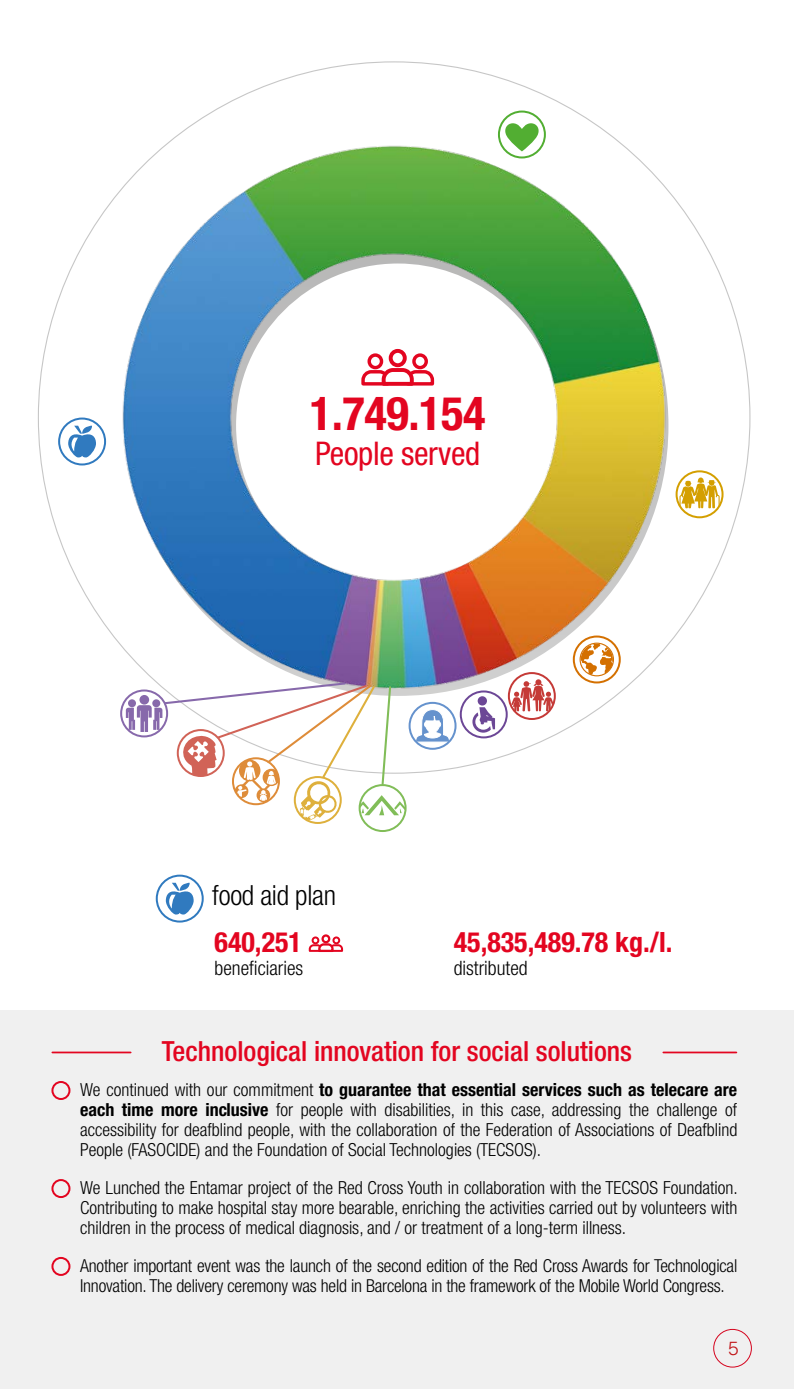
<style>
.page{position:relative;width:794px;height:1389px;background:#fff}
.page>*{position:absolute;margin:0;border:0;box-sizing:border-box;transform-origin:0 0}
.t1{font:700 condensed 46.6px "Helvetica Neue";letter-spacing:-.01em;color:#e30520}
.t2{font:condensed 32.6px "Helvetica Neue";letter-spacing:-.01em;color:#e30520}
.t3{font:700 condensed 28px "Helvetica Neue";color:#e30520}
.t4{font:500 condensed 27.8px "Helvetica Neue";color:#e30520}
.t5{font:300 condensed 27.8px "Helvetica Neue";letter-spacing:-.01em;color:#000}
.t6{font:300 condensed 19.8px "Helvetica Neue";color:#000}
.t7{font:300 19.8px "SF Compact Display";color:#cd171a}
.t8{font:300 condensed 18px/19.8px "Helvetica Neue";color:#000;text-align:justify}
.t9{font:300 condensed 17.8px/19.8px "Helvetica Neue";letter-spacing:-.01em;color:#000}
.s1{font-weight:700}
</style>
<div class="page">
<div style="left:0;top:1010px;width:794px;height:379px;background:#f0f0f0"></div>
<svg style="left:308px;top:936px;width:36px;height:16px"></svg>
<div style="left:321px;top:934px;width:9px;height:9px;border:2px solid #e30520;border-radius:50%"></div>
<div style="left:156px;top:875px;width:48px;height:48px;border:2px solid #307abf;border-radius:50%"></div>
<svg style="left:166px;top:883px;width:28px;height:32px"></svg>
<div style="left:51px;top:1081px;width:19px;height:19px;border:2px solid #e30520;border-radius:50%"></div>
<div style="left:51px;top:1179px;width:19px;height:19px;border:2px solid #e30520;border-radius:50%"></div>
<div style="left:51px;top:1257px;width:19px;height:19px;border:2px solid #e30520;border-radius:50%"></div>
<hr style="left:52px;top:1052px;width:79px;height:1px;background:#e30520">
<hr style="left:663px;top:1052px;width:73px;height:1px;background:#e30520">
<img style="left:120px;top:144px;width:547px;height:547px">
<div style="left:498px;top:111px;width:48px;height:47px;border:2px solid #52ae32;border-radius:50%"></div>
<svg style="left:503px;top:123px;width:37px;height:28px"></svg>
<div style="left:573px;top:636px;width:48px;height:47px;border:2px solid #d47000;border-radius:50%"></div>
<svg style="left:579px;top:643px;width:35px;height:33px"></svg>
<svg style="left:369px;top:355px;width:12px;height:13px"></svg>
<div style="left:367px;top:353px;width:16px;height:16px;border:3px solid #e30520;border-radius:50%"></div>
<svg style="left:414px;top:355px;width:12px;height:13px"></svg>
<div style="left:412px;top:353px;width:16px;height:16px;border:3px solid #e30520;border-radius:50%"></div>
<svg style="left:360px;top:366px;width:76px;height:22px"></svg>
<div style="left:391px;top:351px;width:14px;height:14px;background:#fff;border-radius:50%"></div>
<div style="left:389px;top:349px;width:18px;height:18px;border:4px solid #e30520;border-radius:50%"></div>
<div style="left:460px;top:690px;width:48px;height:48px;border:2px solid #6c4796;border-radius:50%"></div>
<div style="left:478px;top:696px;width:9px;height:10px;background:#6c4796;border-radius:50%"></div>
<svg style="left:472px;top:707px;width:23px;height:26px"></svg>
<div style="left:58px;top:418px;width:48px;height:47px;border:2px solid #307abf;border-radius:50%"></div>
<svg style="left:68px;top:426px;width:28px;height:31px"></svg>
<svg style="left:679px;top:478px;width:40px;height:30px"></svg>
<div style="left:675px;top:470px;width:48px;height:48px;border:2px solid #d49f00;border-radius:50%"></div>
<svg style="left:511px;top:679px;width:43px;height:32px"></svg>
<div style="left:508px;top:672px;width:48px;height:48px;border:2px solid #c53a37;border-radius:50%"></div>
<svg style="left:415px;top:709px;width:35px;height:33px"></svg>
<div style="left:408px;top:702px;width:48px;height:48px;border:2px solid #6592cd;border-radius:50%"></div>
<div style="left:358px;top:784px;width:48px;height:48px;border:2px solid #81bd58;border-radius:50%"></div>
<div style="left:294px;top:776px;width:48px;height:48px;border:2px solid #deb03c;border-radius:50%"></div>
<svg style="left:126px;top:681px;width:279px;height:140px"></svg>
<div style="left:120px;top:689px;width:48px;height:48px;border:2px solid #8769ab;border-radius:50%"></div>
<h1 class="t1" style="left:310px;top:385px;width:177px">1.749.154</h1>
<h2 class="t2" style="left:315px;top:435px;width:167px">People served</h2>
<h3 class="t5" style="left:212px;top:879px;width:125px">food aid plan</h3>
<h3 class="t3" style="left:215px;top:925px;width:89px">640,251</h3>
<p class="t6" style="left:215px;top:956px;width:90px">beneficiaries</p>
<h3 class="t3" style="left:454px;top:925px;width:220px">45,835,489.78 kg./l.</h3>
<p class="t6" style="left:454px;top:956px;width:75px">distributed</p>
<h3 class="t4" style="left:162px;top:1034px;width:472px">Technological innovation for social solutions</h3>
<p class="t8" style="left:80px;top:1080px;width:659px">We continued with our commitment <span class="s1">to guarantee that essential services such as telecare are each time more inclusive</span> for people with disabilities, in this case, addressing the challenge of accessibility for deafblind people, with the collaboration of the Federation of Associations of Deafblind People (FASOCIDE) and the Foundation of Social Technologies (TECSOS).</p>
<p class="t8" style="left:80px;top:1178px;width:659px">We Lunched the Entamar project of the Red Cross Youth in collaboration with the TECSOS Foundation.<br>Contributing to make hospital stay more bearable, enriching the activities carried out by volunteers with children in the process of medical diagnosis, and / or treatment of a long-term illness.</p>
<p class="t9" style="left:80px;top:1256px;width:658px">Another important event was the launch of the second edition of the Red Cross Awards for Technological<br>Innovation. The delivery ceremony was held in Barcelona in the framework of the Mobile World Congress.</p>
<p class="t7" style="left:728px;top:1336px;width:13px">5</p>
</div>
